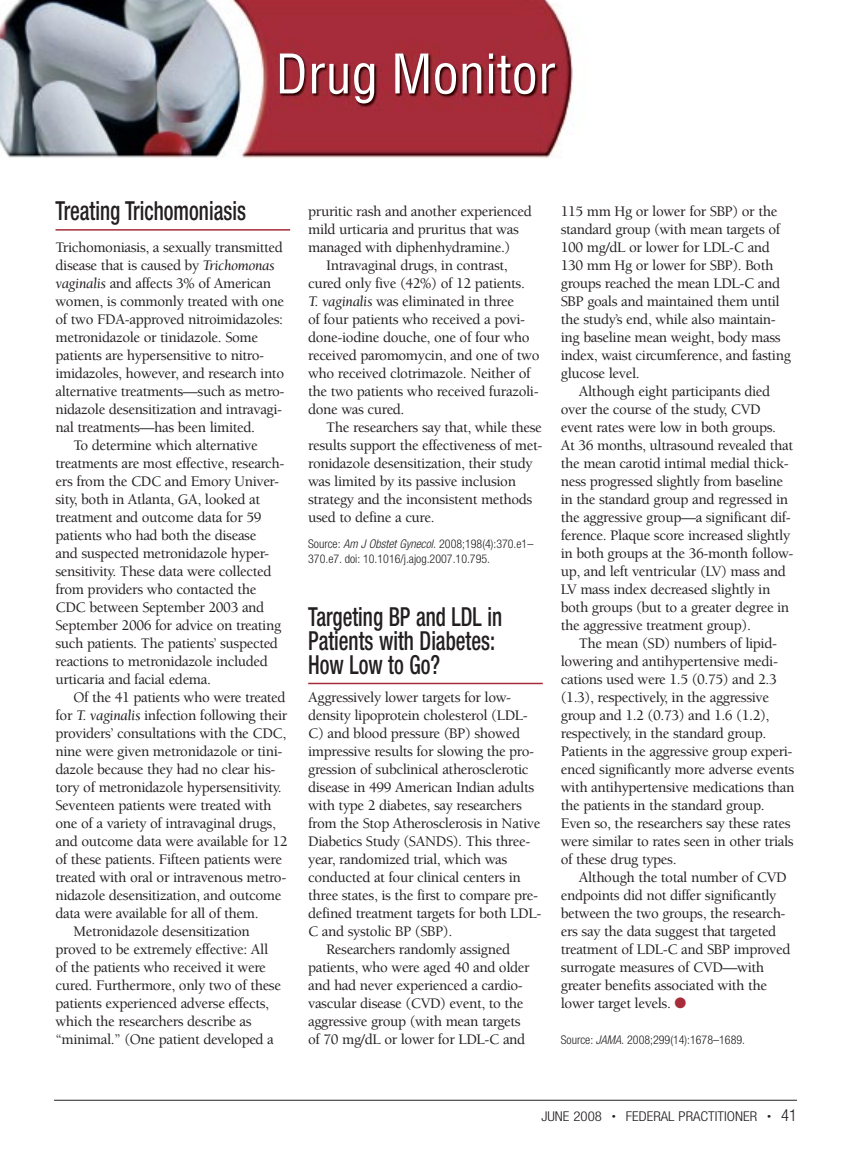
<style>
.page{position:relative;width:851px;height:1161px;background:#fff}
.page>*{position:absolute;margin:0;border:0;box-sizing:border-box;transform-origin:0 0}
.t1{font:500 condensed 26.25px/24px "Helvetica Neue";color:#231f20;scale:.8 1}
.t2{font:500 15px/18px "Berkeley";letter-spacing:-.025em;color:#231f20}
.t3{font:300 condensed 13.5px "Helvetica Neue";color:#231f20;scale:1.1 1}
.t4{font:300 condensed 12px/15px "Helvetica Neue";color:#231f20}
.s1{font-weight:400;font-style:italic}
.s2{font-style:italic}
.s3{color:#a72c3a}
.s4{font-size:7.5px}
.s5{font-size:16.5px}
</style>
<div class="page">
<img style="left:0;top:0;width:573px;height:159px">
<img style="left:280px;top:54px;width:275px;height:49px">
<hr style="left:54px;top:1100px;width:742px;height:1px;background:#231f20">
<hr style="left:56px;top:229px;width:234px;height:2px;background:#a72c3a">
<hr style="left:308px;top:683px;width:235px;height:1px;background:#a72c3a">
<h1 class="t1" style="left:56px;top:199px;width:239px">Treating Trichomoniasis</h1>
<p class="t2" style="left:56px;top:239px;width:229px">Trichomoniasis, a sexually transmitted</p>
<p class="t2" style="left:56px;top:257px;width:220px">disease that is caused by <span class="s1">Trichomonas</span></p>
<p class="t2" style="left:56px;top:275px;width:217px"><span class="s1">vaginalis</span> and affects 3% of American</p>
<p class="t2" style="left:56px;top:293px;width:230px">women, is commonly treated with one</p>
<p class="t2" style="left:56px;top:311px;width:229px">of two FDA-approved nitroimidazoles:</p>
<p class="t2" style="left:56px;top:329px;width:204px">metronidazole or tinidazole. Some</p>
<p class="t2" style="left:56px;top:347px;width:210px">patients are hypersensitive to nitro-</p>
<p class="t2" style="left:56px;top:365px;width:230px">imidazoles, however, and research into</p>
<p class="t2" style="left:56px;top:383px;width:230px">alternative treatments—such as metro-</p>
<p class="t2" style="left:56px;top:401px;width:228px">nidazole desensitization and intravagi-</p>
<p class="t2" style="left:56px;top:419px;width:201px">nal treatments—has been limited.</p>
<p class="t2" style="left:74px;top:437px;width:186px">To determine which alternative</p>
<p class="t2" style="left:56px;top:455px;width:230px">treatments are most effective, research-</p>
<p class="t2" style="left:56px;top:473px;width:224px">ers from the CDC and Emory Univer-</p>
<p class="t2" style="left:56px;top:491px;width:206px">sity, both in Atlanta, GA, looked at</p>
<p class="t2" style="left:56px;top:509px;width:208px">treatment and outcome data for 59</p>
<p class="t2" style="left:56px;top:527px;width:202px">patients who had both the disease</p>
<p class="t2" style="left:56px;top:545px;width:215px">and suspected metronidazole hyper-</p>
<p class="t2" style="left:56px;top:563px;width:217px">sensitivity. These data were collected</p>
<p class="t2" style="left:56px;top:581px;width:202px">from providers who contacted the</p>
<p class="t2" style="left:56px;top:599px;width:210px">CDC between September 2003 and</p>
<p class="t2" style="left:56px;top:617px;width:227px">September 2006 for advice on treating</p>
<p class="t2" style="left:56px;top:635px;width:224px">such patients. The patients’ suspected</p>
<p class="t2" style="left:56px;top:653px;width:214px">reactions to metronidazole included</p>
<p class="t2" style="left:56px;top:671px;width:157px">urticaria and facial edema.</p>
<p class="t2" style="left:74px;top:689px;width:214px">Of the 41 patients who were treated</p>
<p class="t2" style="left:56px;top:707px;width:233px">for <span class="s1">T. vaginalis</span> infection following their</p>
<p class="t2" style="left:56px;top:725px;width:232px">providers’ consultations with the CDC,</p>
<p class="t2" style="left:56px;top:743px;width:228px">nine were given metronidazole or tini-</p>
<p class="t2" style="left:56px;top:761px;width:221px">dazole because they had no clear his-</p>
<p class="t2" style="left:56px;top:779px;width:228px">tory of metronidazole hypersensitivity.</p>
<p class="t2" style="left:56px;top:797px;width:217px">Seventeen patients were treated with</p>
<p class="t2" style="left:56px;top:815px;width:222px">one of a variety of intravaginal drugs,</p>
<p class="t2" style="left:56px;top:833px;width:234px">and outcome data were available for 12</p>
<p class="t2" style="left:56px;top:851px;width:228px">of these patients. Fifteen patients were</p>
<p class="t2" style="left:56px;top:869px;width:232px">treated with oral or intravenous metro-</p>
<p class="t2" style="left:56px;top:887px;width:227px">nidazole desensitization, and outcome</p>
<p class="t2" style="left:56px;top:905px;width:205px">data were available for all of them.</p>
<p class="t2" style="left:74px;top:923px;width:178px">Metronidazole desensitization</p>
<p class="t2" style="left:56px;top:941px;width:214px">proved to be extremely effective: All</p>
<p class="t2" style="left:56px;top:959px;width:212px">of the patients who received it were</p>
<p class="t2" style="left:56px;top:977px;width:227px">cured. Furthermore, only two of these</p>
<p class="t2" style="left:56px;top:995px;width:215px">patients experienced adverse effects,</p>
<p class="t2" style="left:56px;top:1013px;width:198px">which the researchers describe as</p>
<p class="t2" style="left:56px;top:1031px;width:220px">“minimal.” (One patient developed a</p>
<p class="t2" style="left:308px;top:203px;width:225px">pruritic rash and another experienced</p>
<p class="t2" style="left:308px;top:221px;width:212px">mild urticaria and pruritus that was</p>
<p class="t2" style="left:308px;top:239px;width:204px">managed with diphenhydramine.)</p>
<p class="t2" style="left:326px;top:257px;width:183px">Intravaginal drugs, in contrast,</p>
<p class="t2" style="left:308px;top:275px;width:218px">cured only five (42%) of 12 patients.</p>
<p class="t2" style="left:308px;top:293px;width:207px"><span class="s1">T. vaginalis</span> was eliminated in three</p>
<p class="t2" style="left:308px;top:311px;width:218px">of four patients who received a povi-</p>
<p class="t2" style="left:308px;top:329px;width:223px">done-iodine douche, one of four who</p>
<p class="t2" style="left:308px;top:347px;width:233px">received paromomycin, and one of two</p>
<p class="t2" style="left:308px;top:365px;width:224px">who received clotrimazole. Neither of</p>
<p class="t2" style="left:308px;top:383px;width:232px">the two patients who received furazoli-</p>
<p class="t2" style="left:308px;top:401px;width:98px">done was cured.</p>
<p class="t2" style="left:326px;top:419px;width:217px">The researchers say that, while these</p>
<p class="t2" style="left:308px;top:437px;width:236px">results support the effectiveness of met-</p>
<p class="t2" style="left:308px;top:455px;width:226px">ronidazole desensitization, their study</p>
<p class="t2" style="left:308px;top:473px;width:209px">was limited by its passive inclusion</p>
<p class="t2" style="left:308px;top:491px;width:226px">strategy and the inconsistent methods</p>
<p class="t2" style="left:308px;top:509px;width:128px">used to define a cure.</p>
<p class="t4" style="left:308px;top:536px;width:227px">Source: <span class="s2">Am J Obstet Gynecol.</span> 2008;198(4):370.e1–<br>370.e7. doi: 10.1016/j.ajog.2007.10.795.</p>
<h1 class="t1" style="left:308px;top:604px;width:244px">Targeting BP and LDL in<br>Patients with Diabetes:<br>How Low to Go?</h1>
<p class="t2" style="left:308px;top:689px;width:204px">Aggressively lower targets for low-</p>
<p class="t2" style="left:308px;top:707px;width:221px">density lipoprotein cholesterol (LDL-</p>
<p class="t2" style="left:308px;top:725px;width:213px">C) and blood pressure (BP) showed</p>
<p class="t2" style="left:308px;top:743px;width:227px">impressive results for slowing the pro-</p>
<p class="t2" style="left:308px;top:761px;width:222px">gression of subclinical atherosclerotic</p>
<p class="t2" style="left:308px;top:779px;width:227px">disease in 499 American Indian adults</p>
<p class="t2" style="left:308px;top:797px;width:215px">with type 2 diabetes, say researchers</p>
<p class="t2" style="left:308px;top:815px;width:234px">from the Stop Atherosclerosis in Native</p>
<p class="t2" style="left:308px;top:833px;width:224px">Diabetics Study (SANDS). This three-</p>
<p class="t2" style="left:308px;top:851px;width:201px">year, randomized trial, which was</p>
<p class="t2" style="left:308px;top:869px;width:214px">conducted at four clinical centers in</p>
<p class="t2" style="left:308px;top:887px;width:231px">three states, is the first to compare pre-</p>
<p class="t2" style="left:308px;top:905px;width:235px">defined treatment targets for both LDL-</p>
<p class="t2" style="left:308px;top:923px;width:146px">C and systolic BP (SBP).</p>
<p class="t2" style="left:326px;top:941px;width:185px">Researchers randomly assigned</p>
<p class="t2" style="left:308px;top:959px;width:223px">patients, who were aged 40 and older</p>
<p class="t2" style="left:308px;top:977px;width:216px">and had never experienced a cardio-</p>
<p class="t2" style="left:308px;top:995px;width:217px">vascular disease (CVD) event, to the</p>
<p class="t2" style="left:308px;top:1013px;width:214px">aggressive group (with mean targets</p>
<p class="t2" style="left:308px;top:1031px;width:219px">of 70 mg/dL or lower for LDL-C and</p>
<p class="t2" style="left:561px;top:203px;width:231px">115 mm Hg or lower for SBP) or the standard group (with mean targets of<br>100 mg/dL or lower for LDL-C and<br>130 mm Hg or lower for SBP). Both groups reached the mean LDL-C and<br>SBP goals and maintained them until the study’s end, while also maintain&shy;ing baseline mean weight, body mass index, waist circumference, and fasting glucose level.</p>
<p class="t2" style="left:561px;top:383px;width:234px;text-indent:18px">Although eight participants died over the course of the study, CVD event rates were low in both groups.<br>At 36 months, ultrasound revealed that the mean carotid intimal medial thick&shy;ness progressed slightly from baseline in the standard group and regressed in the aggressive group—a significant dif&shy;ference. Plaque score increased slightly in both groups at the 36-month follow&shy;up, and left ventricular (LV) mass and LV mass index decreased slightly in both groups (but to a greater degree in the aggressive treatment group).</p>
<p class="t2" style="left:561px;top:635px;width:235px;text-indent:18px">The mean (SD) numbers of lipid&shy;lowering and antihypertensive medi&shy;cations used were 1.5 (0.75) and 2.3 (1.3), respectively, in the aggressive group and 1.2 (0.73) and 1.6 (1.2), respectively, in the standard group.<br>Patients in the aggressive group experi&shy;enced significantly more adverse events with antihypertensive medications than the patients in the standard group.<br>Even so, the researchers say these rates were similar to rates seen in other trials of these drug types.</p>
<p class="t2" style="left:561px;top:869px;width:231px;text-indent:18px">Although the total number of CVD endpoints did not differ significantly between the two groups, the research&shy;ers say the data suggest that targeted treatment of LDL-C and SBP improved surrogate measures of CVD—with greater benefits associated with the lower target levels. <span class="s3">●</span></p>
<p class="t4" style="left:561px;top:1032px;width:186px">Source: <span class="s2">JAMA.</span> 2008;299(14):1678–1689.</p>
<p class="t3" style="left:541px;top:1109px;width:234px">JUNE 2008 <span class="s4">•</span> FEDERAL PRACTITIONER <span class="s4">•</span> <span class="s5">41</span></p>
</div>
